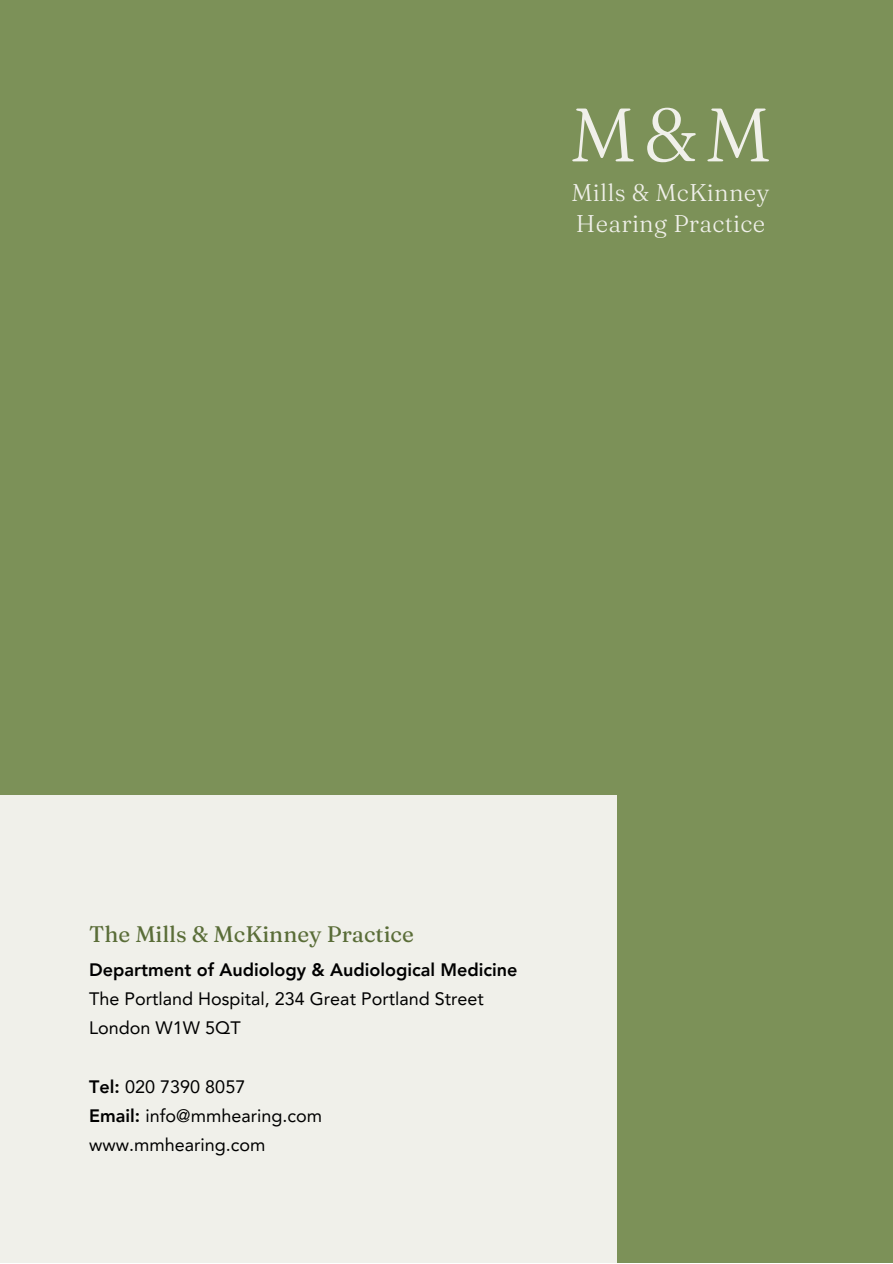
<style>
.page{position:relative;width:893px;height:1264px;background:#fff}
.page>*{position:absolute;margin:0;border:0;box-sizing:border-box;transform-origin:0 0}
.t1{font:300 75.45px "Fraunces 9 pt";color:#f0f0ea}
.t2{font:300 24.15px "Fraunces 9 pt";letter-spacing:.01em;color:#f0f0ea}
.t3{font:22.5px "Fraunces 9 pt";color:#5a6d38}
.t4{font:18px/29.2px "Avenir LT Pro";color:#000}
.t5{font:800 18px "Avenir LT Pro";color:#000}
.s1{font-weight:800}
</style>
<div class="page">
<div style="left:0;top:0;width:892px;height:1262px;background:#7c9158"></div>
<div style="left:0;top:795px;width:616px;height:467px;background:#f0f0ea"></div>
<p class="t1" style="left:570px;top:88px;width:202px">M&amp;M</p>
<p class="t2" style="left:571px;top:178px;width:200px">Mills &amp; McKinney</p>
<p class="t2" style="left:576px;top:208px;width:191px">Hearing Practice</p>
<p class="t3" style="left:89px;top:919px;width:326px">The Mills &amp; McKinney Practice</p>
<p class="t5" style="left:89px;top:961px;width:429px">Department of Audiology &amp; Audiological Medicine</p>
<p class="t4" style="left:89px;top:985px;width:396px">The Portland Hospital, 234 Great Portland Street<br>London W1W 5QT</p>
<p class="t4" style="left:89px;top:1073px;width:157px"><span class="s1">Tel:</span> 020 7390 8057</p>
<p class="t4" style="left:89px;top:1102px;width:234px"><span class="s1">Email:</span> info@mmhearing.com</p>
<p class="t4" style="left:89px;top:1131px;width:178px">www.mmhearing.com</p>
</div>
